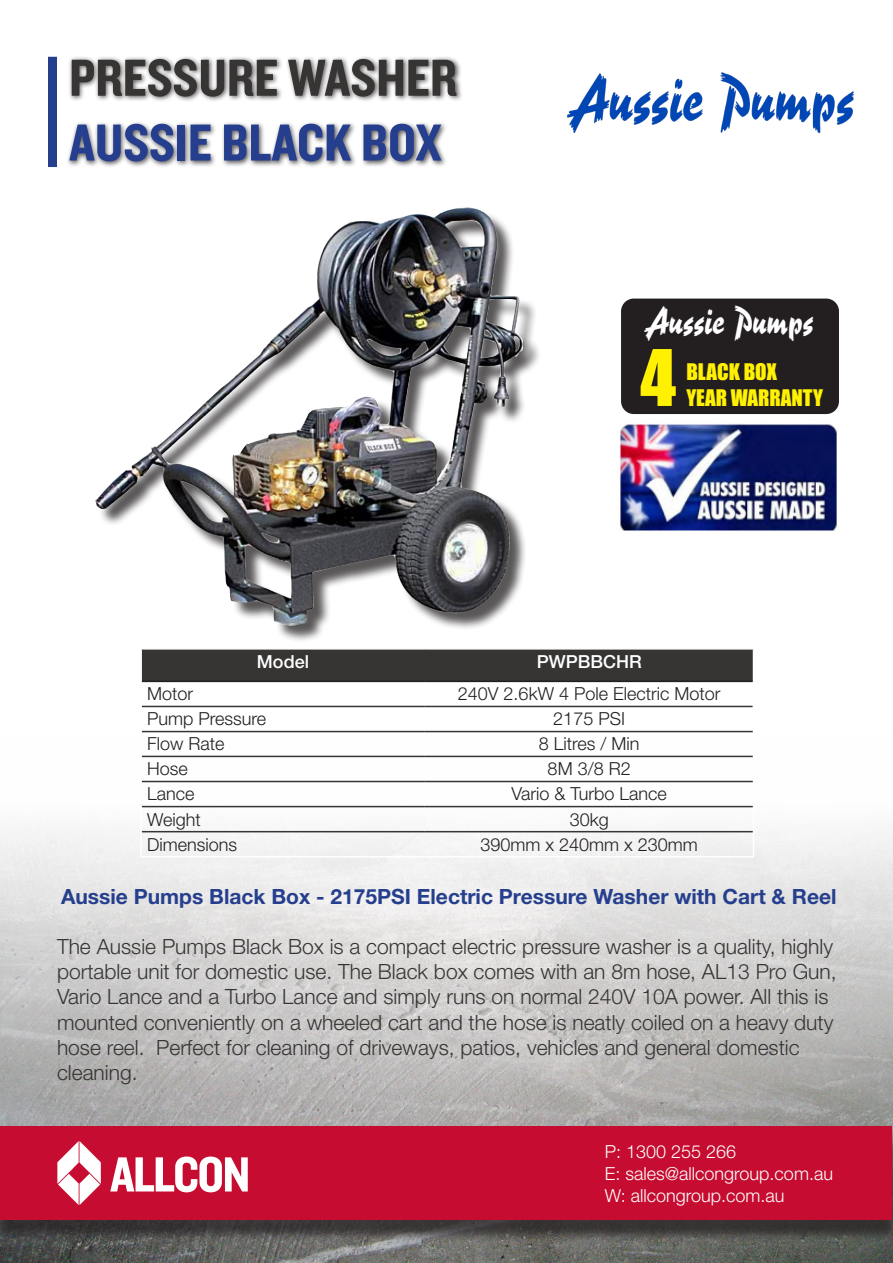
<style>
.page{position:relative;width:893px;height:1263px;background:#fff}
.page>*{position:absolute;margin:0;border:0;box-sizing:border-box;transform-origin:0 0}
.t1{font:72px "Impact";color:#fff101}
.t2{font:54px "Knockout HTF50 Welterweight";color:#363534}
.t3{font:54px "Knockout HTF50 Welterweight";color:#253f8e}
.t4{font:36px "Reporter LT Std 2";color:#fff}
.t5{font:300 21px/25.2px "Helvetica Neue LT Std";color:#363534}
.t6{font:700 21px "Helvetica Neue LT Std";color:#253f8e}
.t7{font:21px "Impact";color:#fff101}
.t8{font:300 18px "Helvetica Neue LT Std";color:#231f20}
.t9{font:300 18px "Helvetica Neue LT Std";color:#fff}
.t10{font:500 18px "Helvetica Neue LT Std";color:#fff}
</style>
<div class="page">
<img style="left:0;top:825px;width:893px;height:438px">
<div style="left:0;top:1133px;width:893px;height:110px;background:#231f20;opacity:.75"></div>
<div style="left:1px;top:1126px;width:891px;height:94px;background:#c60c30"></div>
<svg style="left:110px;top:1156px;width:138px;height:36px"></svg>
<svg style="left:57px;top:1141px;width:44px;height:64px"></svg>
<hr style="left:140px;top:806px;width:2px;height:26px;background:#fff">
<hr style="left:140px;top:832px;width:2px;height:24px;background:#fff">
<svg style="left:141px;top:649px;width:613px;height:207px"></svg>
<hr style="left:140px;top:856px;width:285px;height:1px;background:#fff">
<hr style="left:425px;top:856px;width:329px;height:1px;background:#fff">
<hr style="left:142px;top:731px;width:283px;height:1px;background:#363534">
<hr style="left:425px;top:731px;width:328px;height:1px;background:#363534">
<hr style="left:142px;top:756px;width:283px;height:1px;background:#363534">
<hr style="left:425px;top:756px;width:328px;height:1px;background:#363534">
<hr style="left:142px;top:781px;width:283px;height:1px;background:#363534">
<hr style="left:425px;top:781px;width:328px;height:1px;background:#363534">
<hr style="left:142px;top:806px;width:283px;height:1px;background:#363534">
<hr style="left:425px;top:806px;width:328px;height:1px;background:#363534">
<hr style="left:142px;top:831px;width:283px;height:1px;background:#363534">
<hr style="left:425px;top:831px;width:328px;height:1px;background:#363534">
<img style="left:95px;top:207px;width:444px;height:431px">
<img style="left:567px;top:72px;width:287px;height:62px">
<img style="left:620px;top:424px;width:217px;height:107px">
<div style="left:622px;top:299px;width:216px;height:114px;background:#231f20;border-radius:12px"></div>
<div style="left:621px;top:299px;width:218px;height:115px;border:2px solid #231f20;border-radius:12px"></div>
<div style="left:66px;top:56px;width:397px;height:112px;background:#231f20;opacity:.75"></div>
<div style="left:48px;top:57px;width:9px;height:110px;background:#253f8e"></div>
<p class="t2" style="left:69px;top:50px;width:390px">PRESSURE WASHER</p>
<p class="t3" style="left:69px;top:114px;width:374px">AUSSIE BLACK BOX</p>
<p class="t4" style="left:646px;top:299px;width:168px">Aussie Pumps</p>
<p class="t1" style="left:640px;top:322px;width:37px">4</p>
<p class="t7" style="left:686px;top:356px;width:92px">BLACK BOX</p>
<p class="t7" style="left:686px;top:381px;width:138px">YEAR WARRANTY</p>
<p class="t10" style="left:257px;top:650px;width:54px">Model</p>
<p class="t10" style="left:537px;top:650px;width:107px">PWPBBCHR</p>
<p class="t8" style="left:147px;top:683px;width:48px">Motor</p>
<p class="t8" style="left:458px;top:683px;width:264px">240V 2.6kW 4 Pole Electric Motor</p>
<p class="t8" style="left:147px;top:708px;width:121px">Pump Pressure</p>
<p class="t8" style="left:553px;top:708px;width:73px">2175 PSI</p>
<p class="t8" style="left:147px;top:733px;width:79px">Flow Rate</p>
<p class="t8" style="left:539px;top:733px;width:102px">8 Litres / Min</p>
<p class="t8" style="left:147px;top:758px;width:42px">Hose</p>
<p class="t8" style="left:548px;top:758px;width:85px">8M 3/8 R2</p>
<p class="t8" style="left:147px;top:783px;width:49px">Lance</p>
<p class="t8" style="left:511px;top:783px;width:157px">Vario &amp; Turbo Lance</p>
<p class="t8" style="left:147px;top:808px;width:55px">Weight</p>
<p class="t8" style="left:570px;top:808px;width:41px">30kg</p>
<p class="t8" style="left:147px;top:833px;width:91px">Dimensions</p>
<p class="t8" style="left:480px;top:833px;width:219px">390mm x 240mm x 230mm</p>
<p class="t6" style="left:61px;top:883px;width:777px">Aussie Pumps Black Box - 2175PSI Electric Pressure Washer with Cart &amp; Reel</p>
<p class="t5" style="left:57px;top:933px;width:781px">The Aussie Pumps Black Box is a compact electric pressure washer is a quality, highly portable unit for domestic use. The Black box comes with an 8m hose, AL13 Pro Gun, Vario Lance and a Turbo Lance and simply runs on normal 240V 10A power. All this is mounted conveniently on a wheeled cart and the hose is neatly coiled on a heavy duty hose reel. Perfect for cleaning of driveways, patios, vehicles and general domestic cleaning.</p>
<p class="t9" style="left:605px;top:1141px;width:133px">P: 1300 255 266</p>
<p class="t9" style="left:605px;top:1162px;width:230px">E: sales@allcongroup.com.au</p>
<p class="t9" style="left:605px;top:1184px;width:181px">W: allcongroup.com.au</p>
</div>
